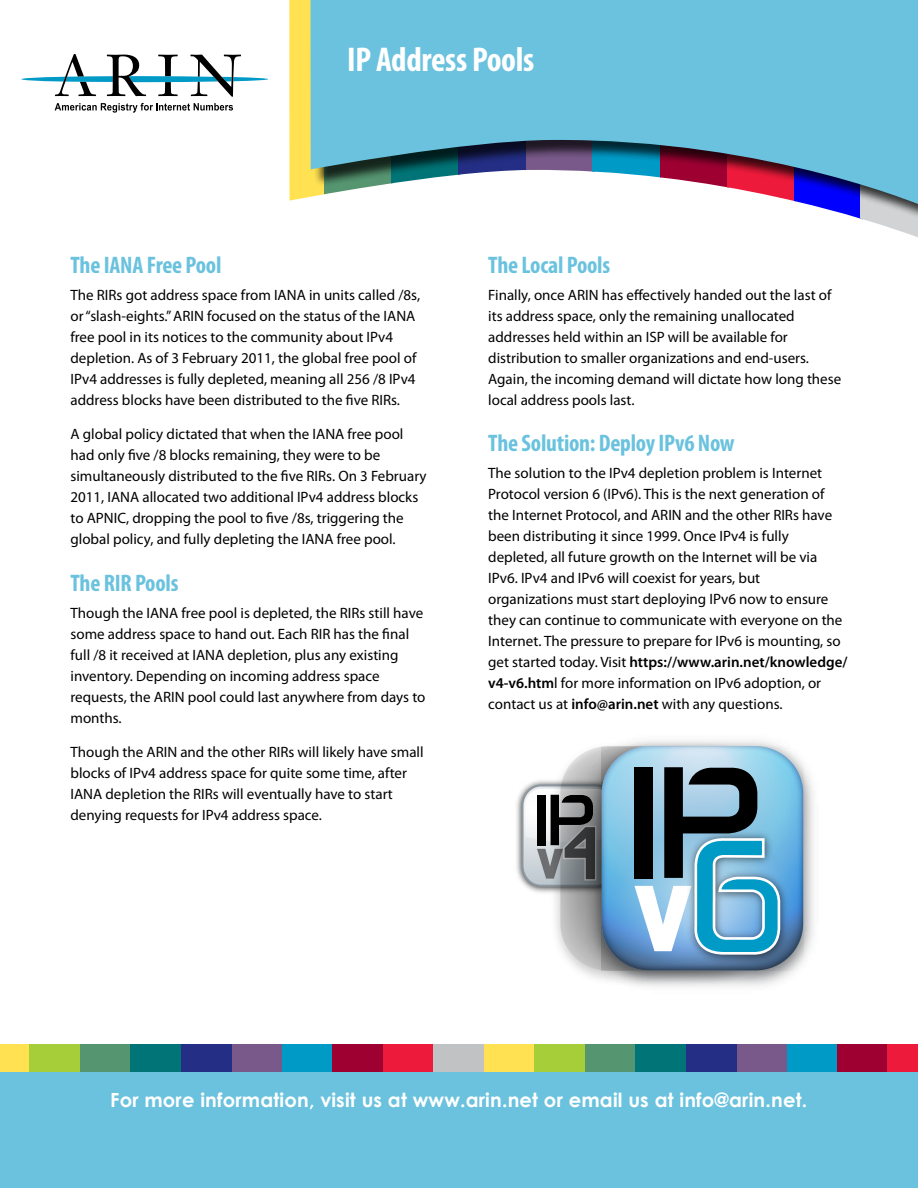
<style>
.page{position:relative;width:918px;height:1188px;background:#fff}
.page>*{position:absolute;margin:0;border:0;box-sizing:border-box;transform-origin:0 0}
.t1{font:700 condensed 34.5px "Myriad Pro";letter-spacing:-.01em;color:#fff}
.t2{font:700 condensed 24px "Myriad Pro";letter-spacing:-.01em;color:#6ac2de}
.t3{font:700 19.5px "Century Gothic";letter-spacing:.01em;color:#fff}
.t4{font:15px/21px "Myriad Pro";color:#000}
.s1{font-weight:600}
</style>
<div class="page">
<div style="left:289px;top:0;width:21px;height:201px;background:#ffe152"></div>
<svg style="left:888px;top:227px;width:30px;height:10px"></svg>
<div style="left:313px;top:0;width:605px;height:227px;background:#000;opacity:.75"></div>
<svg style="left:310px;top:0;width:608px;height:209px;background:#75b5d0"></svg>
<div style="left:0;top:1072px;width:918px;height:116px;background:#6ac2de"></div>
<div style="left:231px;top:1044px;width:51px;height:28px;background:#785989"></div>
<div style="left:0;top:1044px;width:29px;height:28px;background:#ffe152"></div>
<div style="left:29px;top:1044px;width:51px;height:28px;background:#a6ce39"></div>
<div style="left:80px;top:1044px;width:50px;height:28px;background:#559570"></div>
<div style="left:130px;top:1044px;width:51px;height:28px;background:#007476"></div>
<div style="left:181px;top:1044px;width:50px;height:28px;background:#232e84"></div>
<div style="left:282px;top:1044px;width:50px;height:28px;background:#009ac7"></div>
<div style="left:332px;top:1044px;width:51px;height:28px;background:#9e0032"></div>
<div style="left:383px;top:1044px;width:50px;height:28px;background:#ed1a3b"></div>
<div style="left:433px;top:1044px;width:51px;height:28px;background:#c0c2c4"></div>
<div style="left:736px;top:1044px;width:51px;height:28px;background:#785989"></div>
<div style="left:484px;top:1044px;width:50px;height:28px;background:#ffe152"></div>
<div style="left:534px;top:1044px;width:51px;height:28px;background:#a6ce39"></div>
<div style="left:585px;top:1044px;width:50px;height:28px;background:#559570"></div>
<div style="left:635px;top:1044px;width:51px;height:28px;background:#007476"></div>
<div style="left:686px;top:1044px;width:50px;height:28px;background:#232e84"></div>
<div style="left:787px;top:1044px;width:50px;height:28px;background:#009ac7"></div>
<div style="left:837px;top:1044px;width:51px;height:28px;background:#9e0032"></div>
<div style="left:888px;top:1044px;width:30px;height:28px;background:#ed1a3b"></div>
<svg style="left:55px;top:103px;width:178px;height:10px"></svg>
<svg style="left:21px;top:54px;width:247px;height:43px"></svg>
<img style="left:516px;top:780px;width:25px;height:113px">
<svg style="left:521px;top:784px;width:20px;height:103px"></svg>
<img style="left:541px;top:772px;width:41px;height:200px">
<svg style="left:560px;top:746px;width:202px;height:224px;background:#939596"></svg>
<img style="left:582px;top:740px;width:232px;height:247px">
<svg style="left:602px;top:746px;width:201px;height:224px;background:#81b3d4"></svg>
<img style="left:684px;top:828px;width:109px;height:139px">
<svg style="left:634px;top:767px;width:148px;height:189px;background:#628fa5"></svg>
<h1 class="t1" style="left:347px;top:38px;width:189px">IP Address Pools</h1>
<h2 class="t2" style="left:70px;top:250px;width:152px">The IANA Free Pool</h2>
<p class="t4" style="left:70px;top:284px;width:351px">The RIRs got address space from IANA in units called /8s, or “slash-eights.” ARIN focused on the status of the IANA free pool in its notices to the community about IPv4 depletion. As of 3 February 2011, the global free pool of IPv4 addresses is fully depleted, meaning all 256 /8 IPv4 address blocks have been distributed to the five RIRs.</p>
<p class="t4" style="left:70px;top:424px;width:358px">A global policy dictated that when the IANA free pool had only five /8 blocks remaining, they were to be simultaneously distributed to the five RIRs. On 3 February 2011, IANA allocated two additional IPv4 address blocks to APNIC, dropping the pool to five /8s, triggering the global policy, and fully depleting the IANA free pool.</p>
<h2 class="t2" style="left:70px;top:568px;width:109px">The RIR Pools</h2>
<p class="t4" style="left:70px;top:602px;width:356px">Though the IANA free pool is depleted, the RIRs still have some address space to hand out. Each RIR has the final full /8 it received at IANA depletion, plus any existing inventory. Depending on incoming address space requests, the ARIN pool could last anywhere from days to months.</p>
<p class="t4" style="left:70px;top:742px;width:355px">Though the ARIN and the other RIRs will likely have small blocks of IPv4 address space for quite some time, after IANA depletion the RIRs will eventually have to start denying requests for IPv4 address space.</p>
<h2 class="t2" style="left:488px;top:250px;width:123px">The Local Pools</h2>
<p class="t4" style="left:488px;top:284px;width:355px">Finally, once ARIN has effectively handed out the last of its address space, only the remaining unallocated addresses held within an ISP will be available for distribution to smaller organizations and end-users.<br>Again, the incoming demand will dictate how long these local address pools last.</p>
<h2 class="t2" style="left:488px;top:429px;width:248px">The Solution: Deploy IPv6 Now</h2>
<p class="t4" style="left:488px;top:463px;width:361px">The solution to the IPv4 depletion problem is Internet Protocol version 6 (IPv6). This is the next generation of the Internet Protocol, and ARIN and the other RIRs have been distributing it since 1999. Once IPv4 is fully depleted, all future growth on the Internet will be via IPv6. IPv4 and IPv6 will coexist for years, but organizations must start deploying IPv6 now to ensure they can continue to communicate with everyone on the Internet. The pressure to prepare for IPv6 is mounting, so get started today. Visit <span class="s1">https://www.arin.net/knowledge/ v4-v6.htm</span>l for more information on IPv6 adoption, or contact us at <span class="s1">info@arin.net</span> with any questions.</p>
<h3 class="t3" style="left:110px;top:1088px;width:699px">For more information, visit us at www.arin.net or email us at info@arin.net.</h3>
</div>
